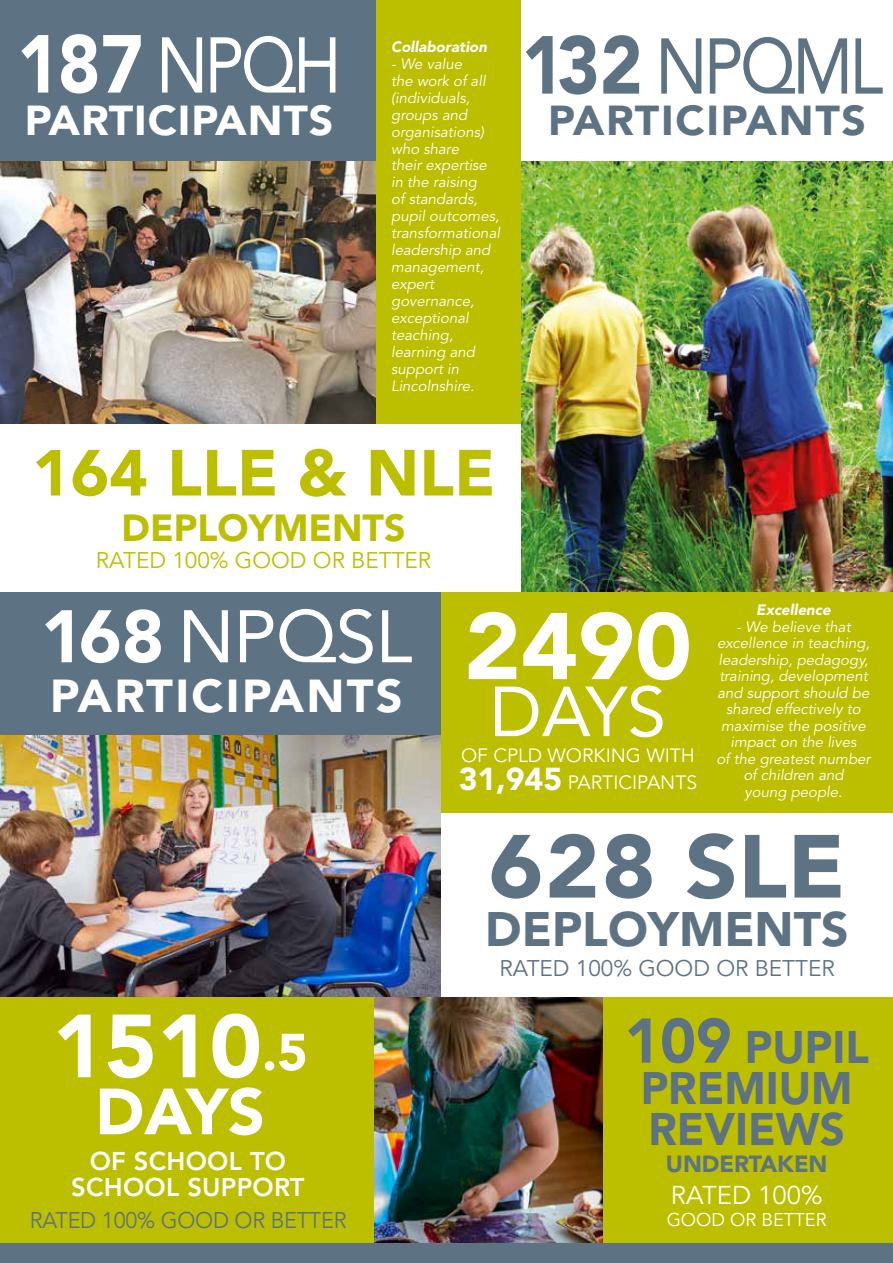
<style>
.page{position:relative;width:893px;height:1263px;background:#fff}
.page>*{position:absolute;margin:0;border:0;box-sizing:border-box;transform-origin:0 0}
.t1{font:900 93.45px "Avenir";color:#fff}
.t2{font:900 88.5px "Avenir";letter-spacing:.01em;color:#5d7283;scale:1.04 1}
.t3{font:900 88.5px "Avenir";color:#fff}
.t4{font:78px "Avenir";letter-spacing:-.05em;color:#5d7283;scale:.85 1}
.t5{font:78px "Avenir";color:#fff;scale:.85 1}
.t6{font:73.5px "Avenir";letter-spacing:-.01em;color:#fff}
.t7{font:69.9px "Avenir";color:#fff}
.t8{font:900 64.5px "Avenir";color:#bcbe00}
.t9{font:900 64.5px "Avenir";color:#fff}
.t10{font:900 48px "Avenir";color:#5d7283}
.t11{font:900 45.75px "Avenir";letter-spacing:.05em;color:#fff}
.t12{font:900 45.15px/41px "Avenir";color:#5d7283;text-align:center}
.t13{font:900 41.55px "Avenir";letter-spacing:.02em;color:#fff}
.t14{font:900 41.55px "Avenir";letter-spacing:.04em;color:#5d7283}
.t15{font:900 37.5px "Avenir";color:#bcbe00}
.t16{font:25.65px "Avenir";color:#fff}
.t17{font:800 25.5px/25.5px "Avenir";letter-spacing:.01em;color:#fff;text-align:center}
.t18{font:900 23.25px "Avenir";color:#5d7283}
.t19{font:22.5px "Avenir";color:#bcbe00}
.t20{font:22.5px "Avenir";letter-spacing:-.01em;color:#5d7283}
.t21{font:22.5px "Avenir";letter-spacing:-.01em;color:#5d7283;scale:.96 1}
.t22{font:19.2px/27px "Avenir";color:#fff}
.t23{font:18.3px "Avenir";color:#fff}
.t24{font:italic 15px/17px "Avenir";color:#fff}
.t25{font:italic 900 15px "Avenir";color:#fff}
.s1{font-weight:900;font-size:81.3px}
.s2{font-weight:900}
.s3{font-size:51.6px}
.s4{font-weight:900;font-size:31.5px}
.s5{font-size:62.4px}
</style>
<div class="page">
<img style="left:0;top:161px;width:377px;height:263px">
<div style="left:0;top:0;width:438px;height:161px;background:#5d7283"></div>
<div style="left:377px;top:0;width:144px;height:428px;background:#bcbe00"></div>
<div style="left:0;top:424px;width:527px;height:168px;background:#fff"></div>
<img style="left:522px;top:161px;width:371px;height:431px">
<div style="left:440px;top:592px;width:453px;height:328px;background:#bcbe00"></div>
<div style="left:440px;top:813px;width:453px;height:200px;background:#fff"></div>
<img style="left:0;top:735px;width:440px;height:262px">
<div style="left:0;top:592px;width:440px;height:143px;background:#5d7283"></div>
<div style="left:0;top:997px;width:453px;height:250px;background:#bcbe00"></div>
<img style="left:374px;top:997px;width:230px;height:247px">
<div style="left:604px;top:997px;width:289px;height:250px;background:#bcbe00"></div>
<div style="left:0;top:1244px;width:893px;height:19px;background:#5d7283"></div>
<h3 class="t5" style="left:17px;top:20px;width:383px"><span class="s1">187</span> NPQH</h3>
<h3 class="t13" style="left:25px;top:95px;width:310px">PARTICIPANTS</h3>
<p class="t25" style="left:391px;top:38px;width:97px">Collaboration</p>
<p class="t24" style="left:391px;top:56px;width:110px">- We value<br>the work of all (individuals, groups and organisations) who share<br>their expertise in the raising<br>of standards, pupil outcomes, transformational leadership and management, expert governance, exceptional teaching, learning and support in<br>Lincolnshire.</p>
<h3 class="t8" style="left:32px;top:434px;width:465px">164 LLE &amp; NLE</h3>
<h3 class="t15" style="left:122px;top:505px;width:285px">DEPLOYMENTS</h3>
<h3 class="t19" style="left:96px;top:547px;width:337px">RATED 100% GOOD OR BETTER</h3>
<h3 class="t4" style="left:521px;top:21px;width:427px"><span class="s1">132</span> NPQML</h3>
<h3 class="t14" style="left:548px;top:95px;width:320px">PARTICIPANTS</h3>
<h3 class="t6" style="left:41px;top:594px;width:373px"><span class="s2">168</span> NPQSL</h3>
<h3 class="t11" style="left:50px;top:668px;width:354px">PARTICIPANTS</h3>
<h2 class="t3" style="left:52px;top:993px;width:257px">1510<span class="s3">.5</span></h2>
<h3 class="t9" style="left:95px;top:1073px;width:171px">DAYS</h3>
<h3 class="t17" style="left:71px;top:1149px;width:235px">OF SCHOOL TO<br>SCHOOL SUPPORT</h3>
<h3 class="t21" style="left:30px;top:1208px;width:331px">RATED 100% GOOD OR BETTER</h3>
<p class="t25" style="left:756px;top:601px;width:76px">Excellence</p>
<p class="t24" style="left:716px;top:619px;width:156px;line-height:16.5px;text-align:center">- We believe that excellence in teaching, leadership, pedagogy, training, development and support should be shared effectively to maximise the positive impact on the lives<br>of the greatest number of children and<br>young people.</p>
<h2 class="t2" style="left:489px;top:813px;width:344px">628 SLE</h2>
<h3 class="t10" style="left:485px;top:900px;width:365px">DEPLOYMENTS</h3>
<h3 class="t20" style="left:499px;top:955px;width:337px">RATED 100% GOOD OR BETTER</h3>
<h1 class="t1" style="left:464px;top:590px;width:229px">2490</h1>
<h3 class="t7" style="left:490px;top:671px;width:178px">DAYS</h3>
<p class="t22" style="left:459px;top:742px;width:240px">OF CPLD WORKING WITH<br><span class="s4">31,945</span> PARTICIPANTS</p>
<h3 class="t12" style="left:624px;top:1026px;width:246px"><span class="s5">109</span> PUPIL<br>PREMIUM<br>REVIEWS</h3>
<h3 class="t18" style="left:666px;top:1150px;width:163px">UNDERTAKEN</h3>
<h3 class="t16" style="left:671px;top:1180px;width:153px">RATED 100%</h3>
<p class="t23" style="left:667px;top:1209px;width:161px">GOOD OR BETTER</p>
</div>
